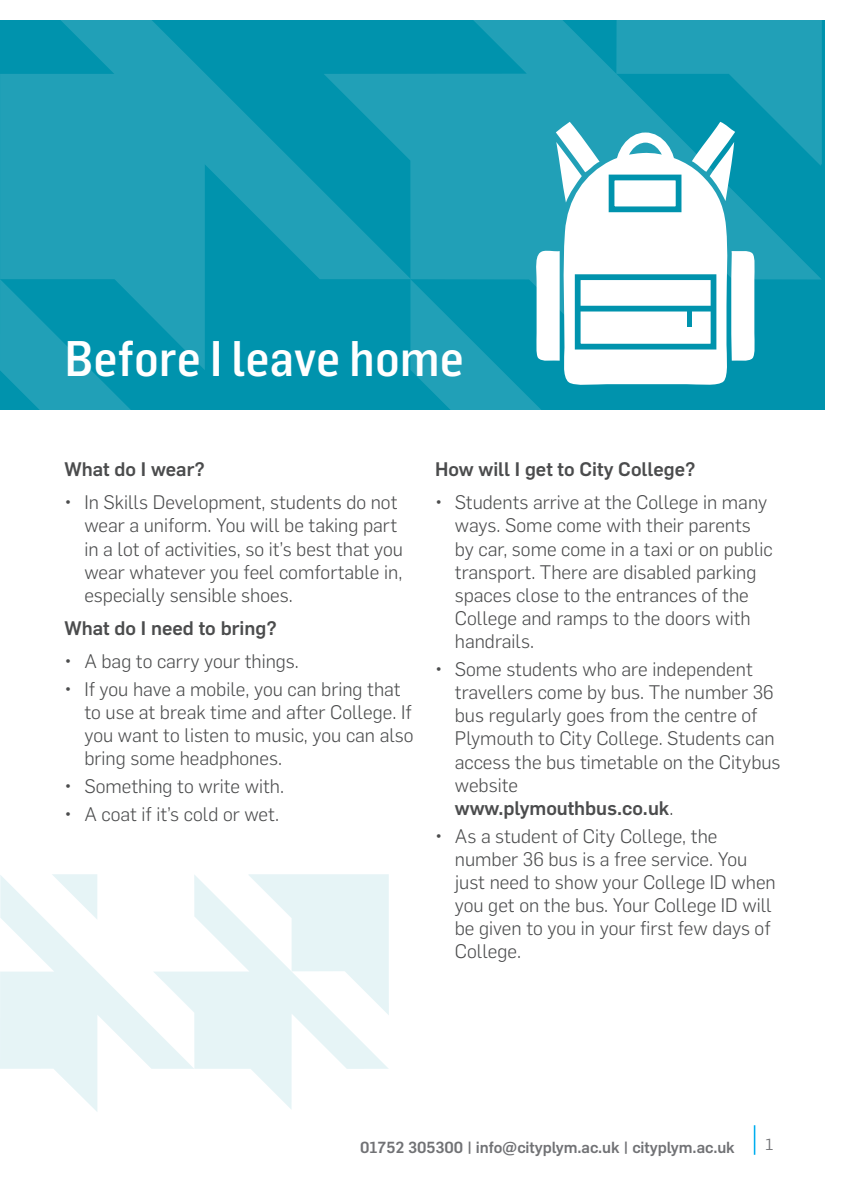
<style>
.page{position:relative;width:844px;height:1191px;background:#fff}
.page>*{position:absolute;margin:0;border:0;box-sizing:border-box;transform-origin:0 0}
.t1{font:500 49px "Flama Semicondensed";color:#fff}
.t2{font:300 19.25px/23.1px "Flama";color:#4b4c4d}
.t3{font:500 19.25px "Flama";color:#4b4c4d}
.t4{font:500 15.75px "Flama";letter-spacing:-.005em;color:#717275}
.t5{font:15.75px "Flama";color:#717275}
.s1{font-weight:500}
</style>
<div class="page">
<svg style="left:0;top:279px;width:318px;height:130px;background:#0595ae"></svg>
<svg style="left:0;top:279px;width:205px;height:91px;background:#0e98b1"></svg>
<svg style="left:411px;top:20px;width:410px;height:346px;background:#189cb4"></svg>
<svg style="left:0;top:20px;width:411px;height:259px;background:#149ab3"></svg>
<svg style="left:318px;top:279px;width:502px;height:130px;background:#0595ae"></svg>
<svg style="left:533px;top:122px;width:222px;height:265px"></svg>
<svg style="left:194px;top:875px;width:194px;height:234px"></svg>
<svg style="left:0;top:875px;width:194px;height:236px"></svg>
<svg style="left:248px;top:874px;width:141px;height:141px"></svg>
<svg style="left:52px;top:874px;width:45px;height:45px"></svg>
<hr style="left:753px;top:1125px;width:2px;height:29px;background:#00aeef">
<p class="t1" style="left:64px;top:326px;width:401px">Before I leave home</p>
<p class="t3" style="left:64px;top:455px;width:142px">What do I wear?</p>
<p class="t2" style="left:84px;top:490px;width:320px;text-indent:-20px">• In Skills Development, students do not wear a uniform. You will be taking part in a lot of activities, so it’s best that you wear whatever you feel comfortable in, especially sensible shoes.</p>
<p class="t3" style="left:64px;top:614px;width:213px">What do I need to bring?</p>
<p class="t2" style="left:64px;top:648px;width:236px">• A bag to carry your things.</p>
<p class="t2" style="left:84px;top:676px;width:331px;text-indent:-20px">• If you have a mobile, you can bring that to use at break time and after College. If you want to listen to music, you can also bring some headphones.</p>
<p class="t2" style="left:64px;top:774px;width:221px">• Something to write with.</p>
<p class="t2" style="left:64px;top:802px;width:216px">• A coat if it’s cold or wet.</p>
<p class="t3" style="left:435px;top:455px;width:262px">How will I get to City College?</p>
<p class="t2" style="left:454px;top:490px;width:319px;text-indent:-20px">• Students arrive at the College in many ways. Some come with their parents by car, some come in a taxi or on public transport. There are disabled parking spaces close to the entrances of the<br>College and ramps to the doors with handrails.</p>
<p class="t2" style="left:454px;top:656px;width:327px;text-indent:-20px">• Some students who are independent travellers come by bus. The number 36 bus regularly goes from the centre of<br>Plymouth to City College. Students can access the bus timetable on the Citybus website<br><span class="s1">www.plymouthbus.co.uk</span>.</p>
<p class="t2" style="left:454px;top:823px;width:322px;text-indent:-20px">• As a student of City College, the number 36 bus is a free service. You just need to show your College ID when you get on the bus. Your College ID will be given to you in your frst few days of<br>College.</p>
<p class="t4" style="left:360px;top:1135px;width:376px">01752 305300 | info@cityplym.ac.uk | cityplym.ac.uk</p>
<p class="t5" style="left:765px;top:1133px;width:9px">1</p>
</div>
